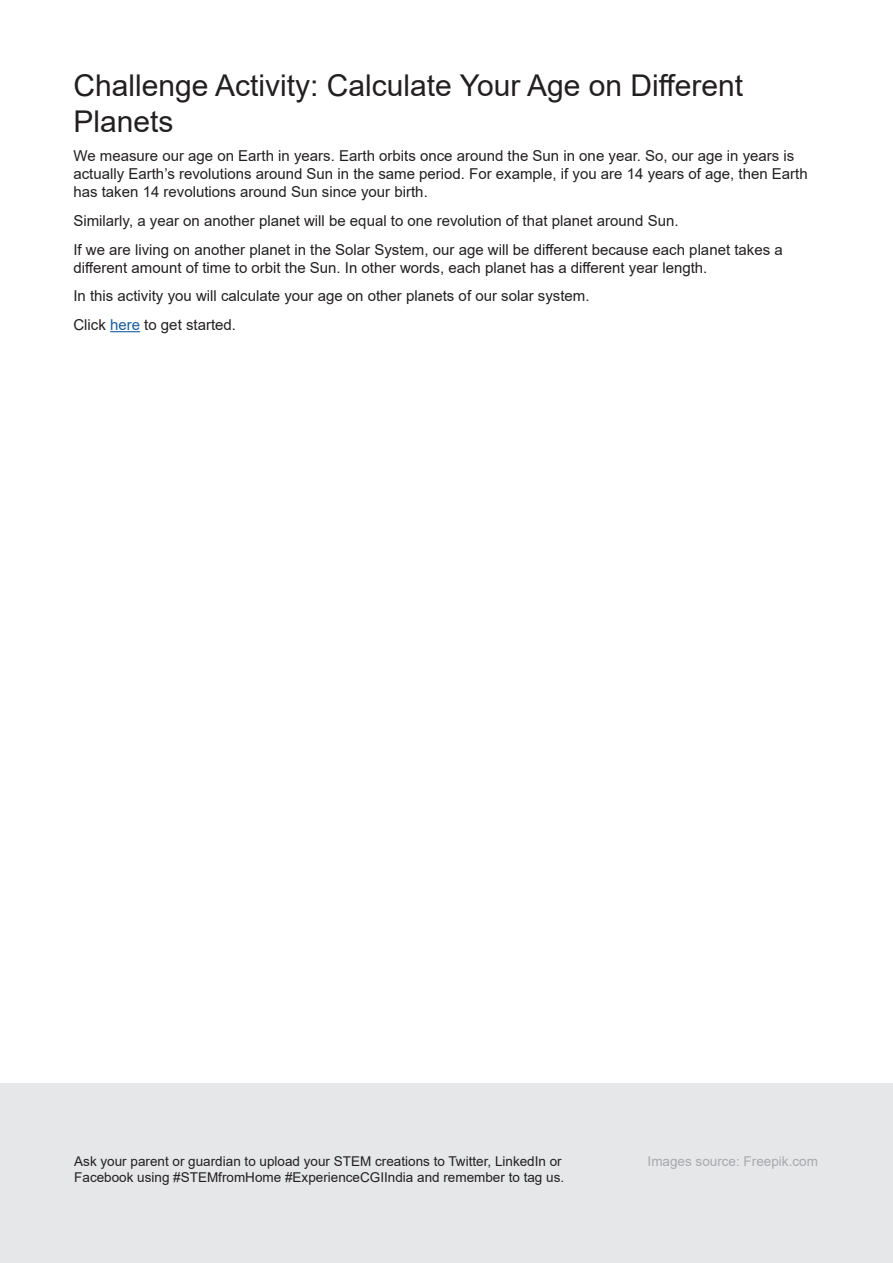
<style>
.page{position:relative;width:893px;height:1263px;background:#fff}
.page>*{position:absolute;margin:0;border:0;box-sizing:border-box;transform-origin:0 0}
.t1{font:30px/36px "Arial";color:#231f20}
.t2{font:15px/28.8px "Arial";color:#231f20}
.t3{font:13.5px/16.2px "Arial";color:#231f20}
.t4{font:13.5px "Arial";color:#a8a9ad}
.s1{color:#175d9e}
</style>
<div class="page">
<hr style="left:110px;top:331px;width:30px;height:1px;background:#175d9e">
<div style="left:0;top:1083px;width:893px;height:180px;background:#e6e7e9"></div>
<h1 class="t1" style="left:73px;top:67px;width:671px">Challenge Activity: Calculate Your Age on Different<br>Planets</h1>
<p class="t2" style="left:73px;top:147px;width:736px;line-height:18px">We measure our age on Earth in years. Earth orbits once around the Sun in one year. So, our age in years is actually Earth’s revolutions around Sun in the same period. For example, if you are 14 years of age, then Earth has taken 14 revolutions around Sun since your birth.</p>
<p class="t2" style="left:73px;top:206px;width:711px">Similarly, a year on another planet will be equal to one revolution of that planet around Sun.<br>If we are living on another planet in the Solar System, our age will be different because each planet takes a</p>
<p class="t2" style="left:73px;top:253px;width:635px">different amount of time to orbit the Sun. In other words, each planet has a different year length.<br>In this activity you will calculate your age on other planets of our solar system.<br>Click <span class="s1">here</span> to get started.</p>
<p class="t3" style="left:74px;top:1153px;width:491px">Ask your parent or guardian to upload your STEM creations to Twitter, LinkedIn or<br>Facebook using #STEMfromHome #ExperienceCGIIndia and remember to tag us.</p>
<p class="t4" style="left:648px;top:1151px;width:172px">Images source: Freepik.com</p>
</div>
